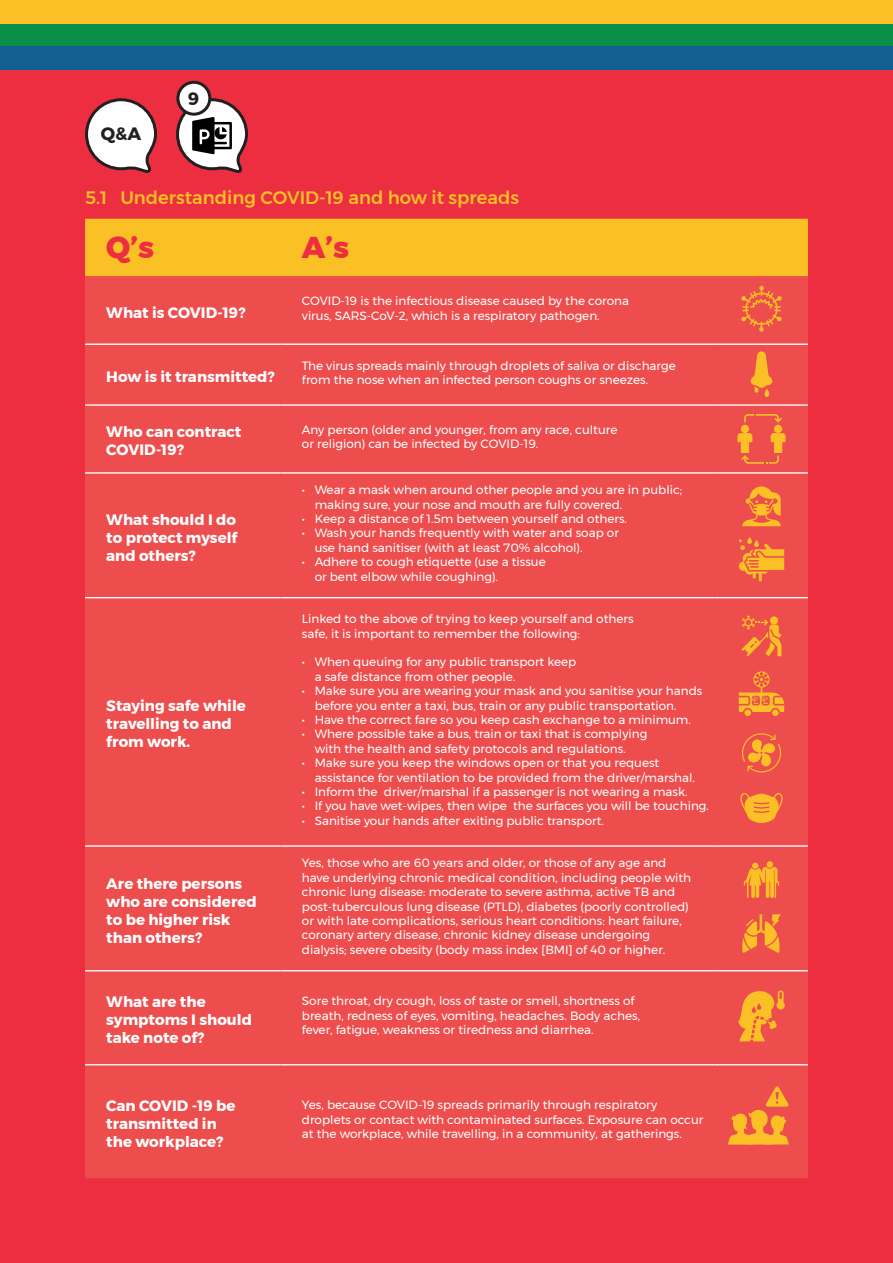
<style>
.page{position:relative;width:893px;height:1263px;background:#ed2e40}
.page>*{position:absolute;margin:0;border:0;box-sizing:border-box;transform-origin:0 0}
.t1{font:800 30px "Montserrat";color:#ed2e40}
.t2{font:500 18px "Montserrat";color:#fbc026}
.t3{font:700 17.85px "Montserrat";color:#231f20}
.t4{font:700 15px/18px "Montserrat";color:#fff}
.t5{font:12px/14.4px "Montserrat";color:#fff}
</style>
<div class="page">
<div style="left:0;top:23px;width:893px;height:24px;background:#0a8f4b"></div>
<div style="left:0;top:47px;width:893px;height:23px;background:#125f92"></div>
<div style="left:0;top:0;width:893px;height:23px;background:#fbc026"></div>
<svg style="left:85px;top:98px;width:72px;height:75px"></svg>
<div style="left:85px;top:219px;width:723px;height:57px;background:#fbc026"></div>
<div style="left:85px;top:276px;width:723px;height:902px;background:#ee4d4d"></div>
<hr style="left:85px;top:344px;width:196px;height:1px;background:#fff">
<hr style="left:281px;top:344px;width:433px;height:1px;background:#fff">
<hr style="left:714px;top:344px;width:94px;height:1px;background:#fff">
<hr style="left:85px;top:404px;width:196px;height:2px;background:#fff">
<hr style="left:281px;top:404px;width:433px;height:2px;background:#fff">
<hr style="left:714px;top:404px;width:94px;height:2px;background:#fff">
<hr style="left:85px;top:472px;width:196px;height:2px;background:#fff">
<hr style="left:281px;top:472px;width:433px;height:2px;background:#fff">
<hr style="left:714px;top:472px;width:94px;height:2px;background:#fff">
<hr style="left:85px;top:597px;width:196px;height:1px;background:#fff">
<hr style="left:281px;top:597px;width:433px;height:1px;background:#fff">
<hr style="left:714px;top:597px;width:94px;height:1px;background:#fff">
<hr style="left:85px;top:845px;width:196px;height:2px;background:#fff">
<hr style="left:281px;top:845px;width:433px;height:2px;background:#fff">
<hr style="left:714px;top:845px;width:94px;height:2px;background:#fff">
<hr style="left:85px;top:970px;width:196px;height:1px;background:#fff">
<hr style="left:281px;top:970px;width:433px;height:1px;background:#fff">
<hr style="left:714px;top:970px;width:94px;height:1px;background:#fff">
<hr style="left:85px;top:1064px;width:196px;height:1px;background:#fff">
<hr style="left:281px;top:1064px;width:433px;height:1px;background:#fff">
<hr style="left:714px;top:1064px;width:94px;height:1px;background:#fff">
<svg style="left:741px;top:286px;width:41px;height:46px;background:#f06743"></svg>
<svg style="left:751px;top:351px;width:21px;height:46px"></svg>
<div style="left:741px;top:425px;width:8px;height:8px;background:#fbc026;border-radius:50%"></div>
<div style="left:774px;top:425px;width:8px;height:8px;background:#fbc026;border-radius:50%"></div>
<svg style="left:744px;top:414px;width:38px;height:9px"></svg>
<svg style="left:737px;top:433px;width:48px;height:31px"></svg>
<svg style="left:739px;top:537px;width:45px;height:44px;background:#f37f3b"></svg>
<svg style="left:742px;top:486px;width:39px;height:40px;background:#f4833a"></svg>
<svg style="left:741px;top:616px;width:40px;height:40px;background:#f2763e"></svg>
<div style="left:772px;top:709px;width:6px;height:7px;background:#fbc026;border-radius:50%"></div>
<div style="left:744px;top:709px;width:7px;height:7px;background:#fbc026;border-radius:50%"></div>
<svg style="left:739px;top:671px;width:45px;height:41px;background:#f2793d"></svg>
<svg style="left:740px;top:731px;width:43px;height:44px;background:#f16e41"></svg>
<svg style="left:740px;top:793px;width:43px;height:30px"></svg>
<svg style="left:742px;top:914px;width:39px;height:39px;background:#f4833a"></svg>
<div style="left:752px;top:862px;width:6px;height:7px;background:#fbc026;border-radius:50%"></div>
<div style="left:767px;top:861px;width:6px;height:7px;background:#fbc026;border-radius:50%"></div>
<svg style="left:744px;top:867px;width:35px;height:31px"></svg>
<svg style="left:738px;top:988px;width:47px;height:53px;background:#f48838"></svg>
<svg style="left:728px;top:1086px;width:61px;height:58px;background:#f37f3b"></svg>
<svg style="left:176px;top:97px;width:72px;height:76px"></svg>
<div style="left:178px;top:82px;width:32px;height:32px;background:#fff;border-radius:50%"></div>
<div style="left:176px;top:81px;width:35px;height:35px;border:3px solid #231f20;border-radius:50%"></div>
<p class="t3" style="left:101px;top:119px;width:42px">Q&amp;A</p>
<p class="t3" style="left:188px;top:84px;width:13px">9</p>
<p class="t2" style="left:85px;top:183px;width:435px">5.1 Understanding COVID-19 and how it spreads</p>
<p class="t1" style="left:106px;top:223px;width:49px">Q’s</p>
<p class="t1" style="left:302px;top:223px;width:49px">A’s</p>
<p class="t4" style="left:106px;top:303px;width:141px">What is COVID-19?</p>
<p class="t5" style="left:302px;top:294px;width:329px">COVID-19 is the infectious disease caused by the corona virus, SARS-CoV-2, which is a respiratory pathogen.</p>
<p class="t4" style="left:106px;top:368px;width:170px">How is it transmitted?</p>
<p class="t5" style="left:302px;top:358px;width:375px">The virus spreads mainly through droplets of saliva or discharge from the nose when an infected person coughs or sneezes.</p>
<p class="t4" style="left:106px;top:423px;width:137px">Who can contract<br>COVID-19?</p>
<p class="t5" style="left:302px;top:422px;width:317px">Any person (older and younger, from any race, culture or religion) can be infected by COVID-19.</p>
<p class="t4" style="left:106px;top:510px;width:133px;text-align:justify">What should I do to protect myself and others?</p>
<p class="t4" style="left:106px;top:697px;width:141px">Staying safe while travelling to and from work.</p>
<p class="t4" style="left:106px;top:874px;width:152px">Are there persons who are considered to be higher risk than others?</p>
<p class="t5" style="left:315px;top:483px;width:369px;text-indent:-13px">• Wear a mask when around other people and you are in public; making sure, your nose and mouth are fully covered.</p>
<p class="t5" style="left:302px;top:511px;width:327px">• Keep a distance of 1.5m between yourself and others.</p>
<p class="t5" style="left:315px;top:526px;width:306px;text-indent:-13px">• Wash your hands frequently with water and soap or use hand sanitiser (with at least 70% alcohol).</p>
<p class="t5" style="left:315px;top:555px;width:233px;text-indent:-13px">• Adhere to cough etiquette (use a tissue or bent elbow while coughing).</p>
<p class="t5" style="left:302px;top:611px;width:333px">Linked to the above of trying to keep yourself and others safe, it is important to remember the following:</p>
<p class="t5" style="left:315px;top:655px;width:263px;text-indent:-13px">• When queuing for any public transport keep a safe distance from other people.</p>
<p class="t5" style="left:315px;top:683px;width:389px;text-indent:-13px">• Make sure you are wearing your mask and you sanitise your hands before you enter a taxi, bus, train or any public transportation.</p>
<p class="t5" style="left:302px;top:712px;width:391px">• Have the correct fare so you keep cash exchange to a minimum.</p>
<p class="t5" style="left:315px;top:727px;width:334px;text-indent:-13px">• Where possible take a bus, train or taxi that is complying with the health and safety protocols and regulations.</p>
<p class="t5" style="left:315px;top:755px;width:382px;text-indent:-13px">• Make sure you keep the windows open or that you request assistance for ventilation to be provided from the driver/marshal.</p>
<p class="t5" style="left:302px;top:784px;width:387px">• Inform the driver/marshal if a passenger is not wearing a mask.</p>
<p class="t5" style="left:302px;top:799px;width:409px">• If you have wet-wipes, then wipe the surfaces you will be touching.</p>
<p class="t5" style="left:302px;top:813px;width:304px">• Sanitise your hands after exiting public transport.</p>
<p class="t5" style="left:302px;top:856px;width:391px">Yes, those who are 60 years and older, or those of any age and have underlying chronic medical condition, including people with chronic lung disease: moderate to severe asthma, active TB and post-tuberculous lung disease (PTLD), diabetes (poorly controlled) or with late complications, serious heart conditions: heart failure, coronary artery disease, chronic kidney disease undergoing dialysis; severe obesity (body mass index [BMI] of 40 or higher.</p>
<p class="t4" style="left:106px;top:993px;width:147px">What are the symptoms I should take note of?</p>
<p class="t5" style="left:302px;top:994px;width:340px">Sore throat, dry cough, loss of taste or smell, shortness of breath, redness of eyes, vomiting, headaches. Body aches, fever, fatigue, weakness or tiredness and diarrhea.</p>
<p class="t4" style="left:106px;top:1096px;width:131px">Can COVID -19 be transmitted in the workplace?</p>
<p class="t5" style="left:302px;top:1097px;width:403px">Yes, because COVID-19 spreads primarily through respiratory droplets or contact with contaminated surfaces. Exposure can occur at the workplace, while travelling, in a community, at gatherings.</p>
</div>
